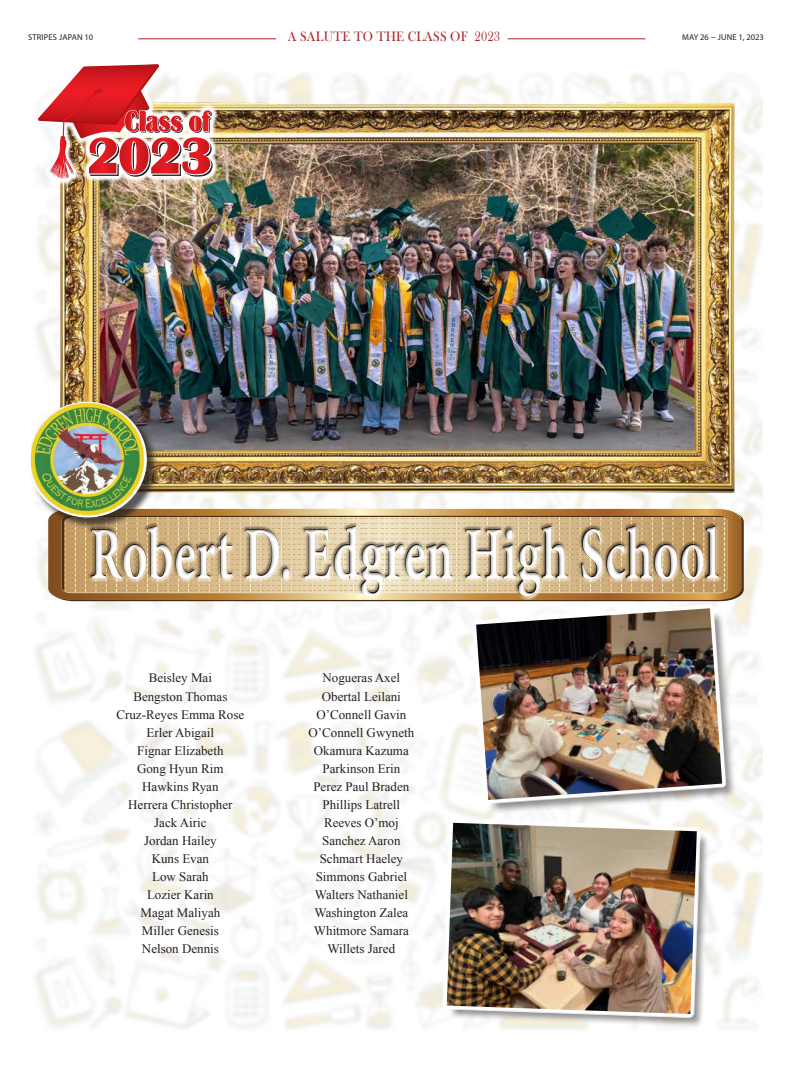
<style>
.page{position:relative;width:792px;height:1080px;background:#fff}
.page>*{position:absolute;margin:0;border:0;box-sizing:border-box;transform-origin:0 0}
.t1{font:700 74.8px "Minion Pro";color:#fff;scale:.66 1}
.t2{font:14px "Bask Old Face";letter-spacing:.02em;color:#ac242b;scale:.9 1}
.t3{font:13px/18.1px "Times New Roman";color:#231f20;text-align:center}
.t4{font:8.5px "Myriad Pro";color:#231f20}
.t5{font:8.5px "Myriad Pro";letter-spacing:.02em;color:#231f20}
</style>
<div class="page">
<hr style="left:508px;top:38px;width:137px;height:1px;background:#ac242b">
<hr style="left:138px;top:38px;width:138px;height:1px;background:#ac242b">
<div style="left:448px;top:824px;width:262px;height:204px;background:#231f20;opacity:.5"></div>
<svg style="left:442px;top:818px;width:259px;height:201px"></svg>
<img style="left:447px;top:823px;width:250px;height:191px">
<svg style="left:50px;top:494px;width:713px;height:119px"></svg>
<div style="left:88px;top:523px;width:634px;height:77px;background:#fff;opacity:.75"></div>
<div style="left:88px;top:522px;width:633px;height:72px;background:#231f20;opacity:.45"></div>
<img style="left:50px;top:95px;width:692px;height:407px">
<div style="left:30px;top:403px;width:129px;height:127px;background:#231f20;opacity:.75"></div>
<img style="left:31px;top:402px;width:114px;height:114px">
<img style="left:34px;top:72px;width:185px;height:114px">
<svg style="left:38px;top:64px;width:174px;height:115px"></svg>
<div style="left:478px;top:610px;width:259px;height:204px;background:#231f20;opacity:.5"></div>
<svg style="left:472px;top:604px;width:255px;height:201px"></svg>
<img style="left:476px;top:608px;width:246px;height:192px">
<p class="t5" style="left:28px;top:32px;width:67px">STRIPES JAPAN 10</p>
<p class="t2" style="left:288px;top:28px;width:237px">A SALUTE TO THE CLASS OF 2023</p>
<p class="t4" style="left:682px;top:32px;width:83px">MAY 26 − JUNE 1, 2023</p>
<h1 class="t1" style="left:89px;top:501px;width:955px">Robert D. Edgren High School</h1>
<p class="t3" style="left:116px;top:669px;width:129px">Beisley Mai<br>Bengston Thomas<br>Cruz-Reyes Emma Rose<br>Erler Abigail<br>Fignar Elizabeth<br>Gong Hyun Rim<br>Hawkins Ryan<br>Herrera Christopher<br>Jack Airic<br>Jordan Hailey<br>Kuns Evan<br>Low Sarah<br>Lozier Karin<br>Magat Maliyah<br>Miller Genesis<br>Nelson Dennis</p>
<p class="t3" style="left:308px;top:669px;width:107px">Nogueras Axel<br>Obertal Leilani<br>O’Connell Gavin<br>O’Connell Gwyneth<br>Okamura Kazuma<br>Parkinson Erin<br>Perez Paul Braden<br>Phillips Latrell<br>Reeves O’moj<br>Sanchez Aaron<br>Schmart Haeley<br>Simmons Gabriel<br>Walters Nathaniel<br>Washington Zalea<br>Whitmore Samara<br>Willets Jared</p>
</div>
